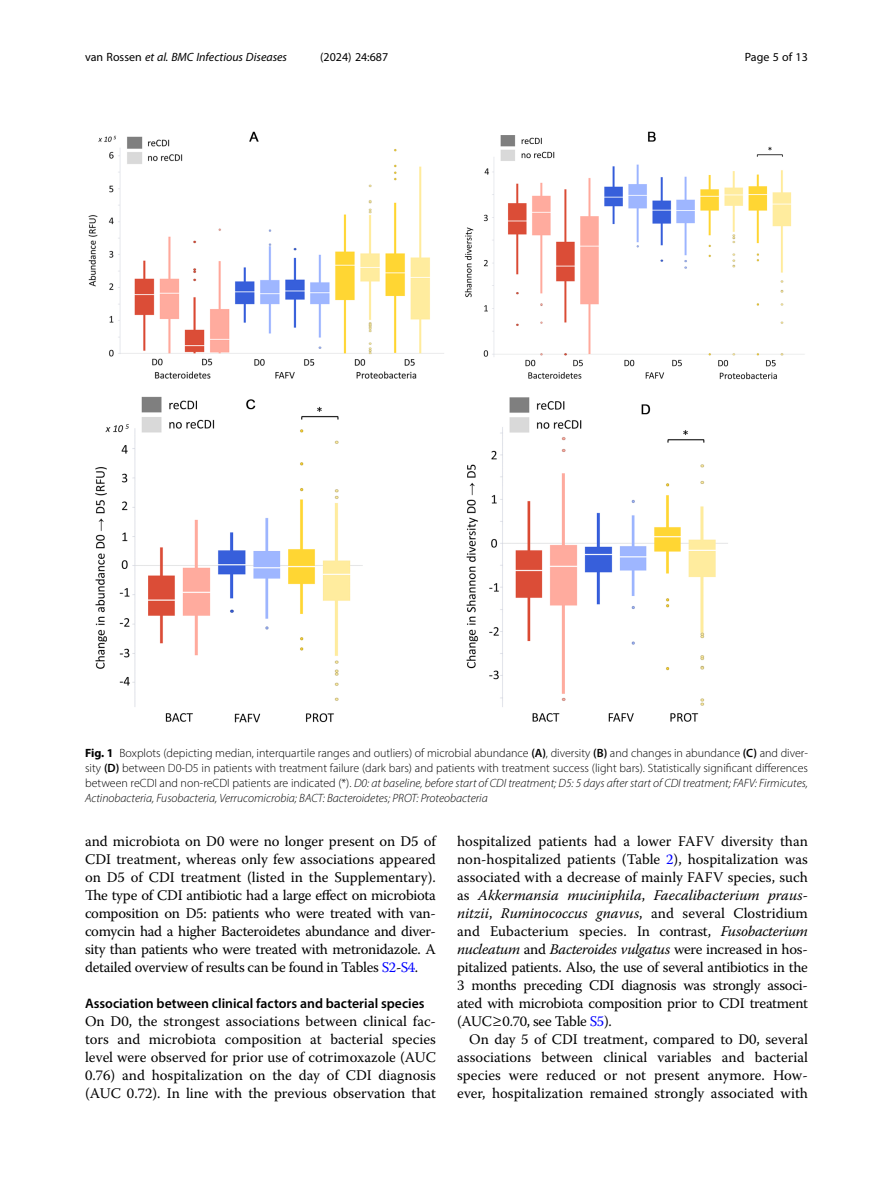
<style>
.page{position:relative;width:893px;height:1191px;background:#fff}
.page>*{position:absolute;margin:0;border:0;box-sizing:border-box;transform-origin:0 0}
.Body_Text{font:14.7px/18px "Warnock Pro";letter-spacing:-.015em;color:#000;text-align:justify}
.Body_Text_Indent{font:14.7px/18px "Warnock Pro";color:#000;text-align:justify}
.Head_2{font:600 13.8px "Myriad Pro";color:#000}
.Figure_Caption{font:300 12px/15px "Myriad Pro";color:#000;text-align:justify}
.t1{font:italic 12px "Myriad Pro";color:#000}
.t2{font:12px "Myriad Pro";color:#000}
.s1{font-style:normal}
.s2{font-weight:700}
.s3{font-weight:600}
.s4{font-style:italic}
.s5{color:#00f}
</style>
<div class="page">
<img style="left:88px;top:131px;width:717px;height:592px">
<p class="t1" style="left:85px;top:50px;width:204px"><span class="s1">van Rossen</span> et al. BMC Infectious Diseases</p>
<p class="t2" style="left:320px;top:50px;width:70px">(2024) 24:687</p>
<p class="t2" style="left:745px;top:50px;width:65px">Page 5 of 13</p>
<p class="Figure_Caption" style="left:85px;top:745px;width:724px"><span class="s2">Fig. 1</span> Boxplots (depicting median, interquartile ranges and outliers) of microbial abundance <span class="s3">(A)</span>, diversity <span class="s3">(B)</span> and changes in abundance <span class="s3">(C)</span> and diver&shy;sity <span class="s3">(D)</span> between D0-D5 in patients with treatment failure (dark bars) and patients with treatment success (light bars). Statistically significant differences between reCDI and non-reCDI patients are indicated (*). <span class="s4">D0: at baseline, before start of CDI treatment; D5: 5 days after start of CDI treatment; FAFV: Firmicutes, Actinobacteria, Fusobacteria, Verrucomicrobia; BACT: Bacteroidetes; PROT: Proteobacteria</span></p>
<p class="Body_Text" style="left:85px;top:832px;width:352px">and microbiota on D0 were no longer present on D5 of CDI treatment, whereas only few associations appeared on D5 of CDI treatment (listed in the Supplementary).<br>The type of CDI antibiotic had a large effect on microbiota composition on D5: patients who were treated with van&shy;comycin had a higher Bacteroidetes abundance and diver&shy;sity than patients who were treated with metronidazole. A detailed overview of results can be found in Tables <span class="s5">S2</span>-<span class="s5">S4</span>.</p>
<p class="Head_2" style="left:85px;top:995px;width:341px">Association between clinical factors and bacterial species</p>
<p class="Body_Text" style="left:85px;top:1012px;width:352px">On D0, the strongest associations between clinical fac&shy;tors and microbiota composition at bacterial species level were observed for prior use of cotrimoxazole (AUC 0.76) and hospitalization on the day of CDI diagnosis (AUC 0.72). In line with the previous observation that</p>
<p class="Body_Text" style="left:457px;top:832px;width:352px">hospitalized patients had a lower FAFV diversity than non-hospitalized patients (Table <span class="s5">2</span>), hospitalization was associated with a decrease of mainly FAFV species, such as <span class="s4">Akkermansia muciniphila</span>, <span class="s4">Faecalibacterium praus&shy;nitzii</span>, <span class="s4">Ruminococcus gnavus</span>, and several Clostridium and Eubacterium species. In contrast, <span class="s4">Fusobacterium nucleatum</span> and <span class="s4">Bacteroides vulgatus</span> were increased in hos&shy;pitalized patients. Also, the use of several antibiotics in the 3 months preceding CDI diagnosis was strongly associ&shy;ated with microbiota composition prior to CDI treatment (AUC≥0.70, see Table <span class="s5">S5</span>).</p>
<p class="Body_Text_Indent" style="left:457px;top:1030px;width:352px;text-indent:12px">On day 5 of CDI treatment, compared to D0, several associations between clinical variables and bacterial species were reduced or not present anymore. How&shy;ever, hospitalization remained strongly associated with</p>
</div>
